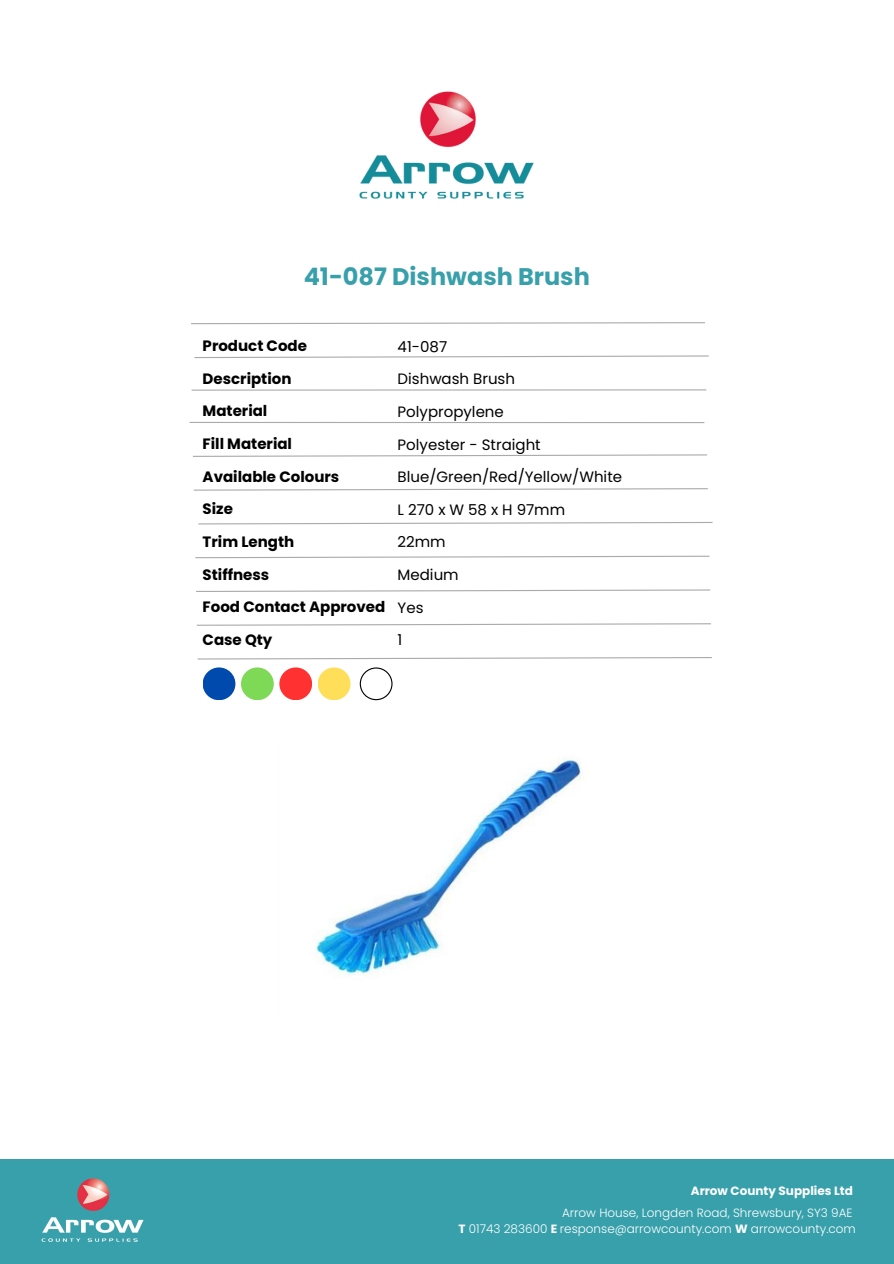
<style>
.page{position:relative;width:894px;height:1264px;background:#fff}
.page>*{position:absolute;margin:0;border:0;box-sizing:border-box;transform-origin:0 0}
.t1{font:700 24px "Poppins";color:#38a0ab}
.t2{font:700 15px/32.7px "Poppins";color:#000}
.t3{font:15px/32.7px "Poppins";color:#000}
.t4{font:300 12px "Poppins";color:#fff}
.t5{font:700 12px "Poppins";color:#fff}
.s1{font-weight:700}
</style>
<div class="page">
<img style="left:359px;top:91px;width:175px;height:108px">
<div style="left:0;top:1158px;width:893px;height:105px;background:#38a0ab"></div>
<img style="left:41px;top:1178px;width:103px;height:64px">
<svg style="left:193px;top:454px;width:514px;height:3px"></svg>
<hr style="left:189px;top:422px;width:515px;height:1px;background:#abaaaa">
<hr style="left:191px;top:389px;width:515px;height:1px;background:#abaaaa">
<svg style="left:194px;top:355px;width:515px;height:4px"></svg>
<svg style="left:191px;top:322px;width:514px;height:3px"></svg>
<svg style="left:193px;top:488px;width:515px;height:3px"></svg>
<svg style="left:198px;top:522px;width:515px;height:3px"></svg>
<svg style="left:195px;top:555px;width:515px;height:4px"></svg>
<svg style="left:196px;top:589px;width:515px;height:3px"></svg>
<svg style="left:197px;top:623px;width:514px;height:3px"></svg>
<svg style="left:197px;top:657px;width:515px;height:3px"></svg>
<img style="left:316px;top:757px;width:265px;height:219px">
<svg style="left:359px;top:667px;width:33px;height:33px"></svg>
<div style="left:202px;top:667px;width:33px;height:33px;background:#004aad;border-radius:50%"></div>
<div style="left:241px;top:667px;width:33px;height:33px;background:#7ed957;border-radius:50%"></div>
<div style="left:279px;top:667px;width:33px;height:33px;background:#ff3131;border-radius:50%"></div>
<div style="left:317px;top:667px;width:33px;height:33px;background:#ffde59;border-radius:50%"></div>
<p class="t1" style="left:303px;top:260px;width:287px">41-087 Dishwash Brush</p>
<p class="t2" style="left:202px;top:329px;width:184px">Product Code<br>Description<br>Material<br>Fill Material<br>Available Colours<br>Size<br>Trim Length<br>Stiffness<br>Food Contact Approved<br>Case Qty</p>
<h1 class="t3" style="left:397px;top:330px;width:226px">41-087<br>Dishwash Brush<br>Polypropylene<br>Polyester - Straight<br>Blue/Green/Red/Yellow/White<br>L270xW58xH97mm<br>22mm<br>Medium<br>Yes<br>1</h1>
<h3 class="t5" style="left:690px;top:1182px;width:163px">Arrow County Supplies Ltd</h3>
<p class="t4" style="left:562px;top:1204px;width:292px">Arrow House, Longden Road, Shrewsbury, SY3 9AE</p>
<h2 class="t4" style="left:458px;top:1220px;width:399px"><span class="s1">T</span> 01743 283600 <span class="s1">E</span> response@arrowcounty.com <span class="s1">W</span> arrowcounty.com</h2>
</div>
